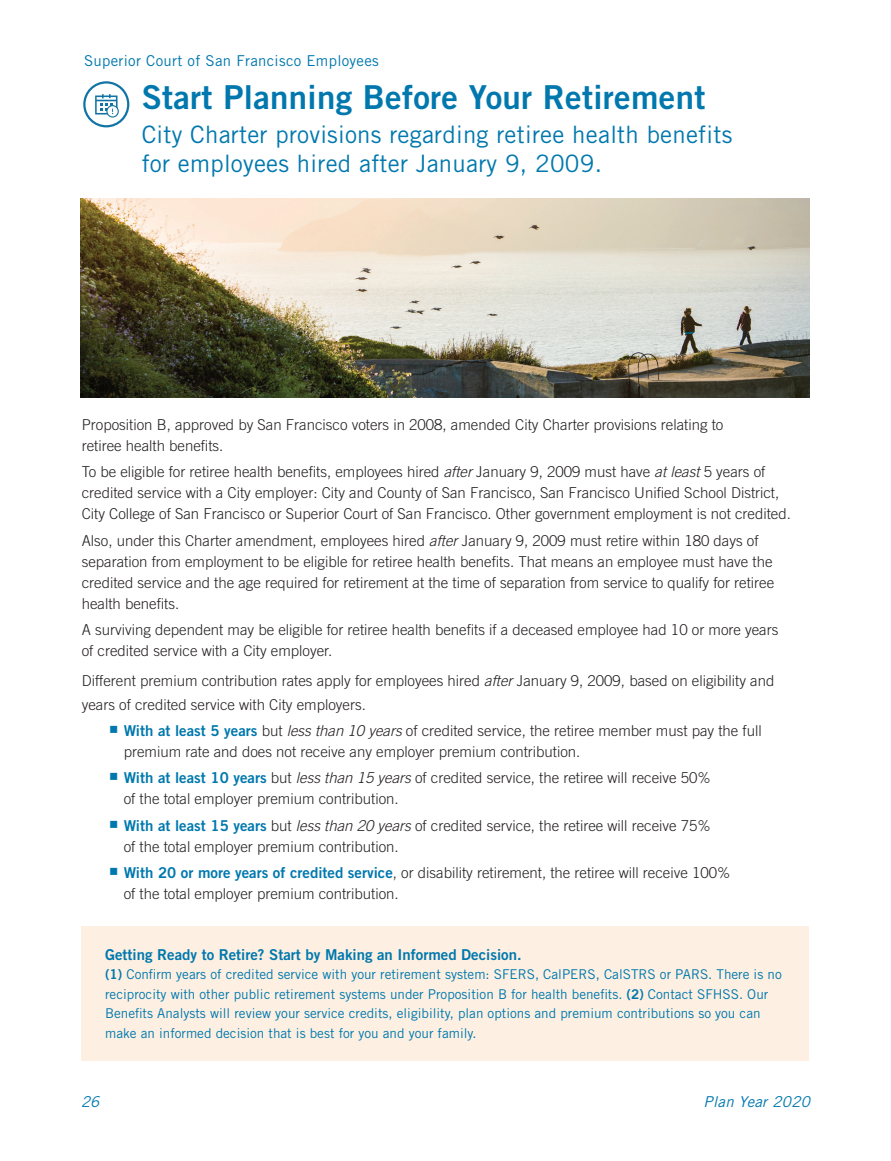
<style>
.page{position:relative;width:891px;height:1161px;background:#fff}
.page>*{position:absolute;margin:0;border:0;box-sizing:border-box;transform-origin:0 0}
.t1{font:33px "Trade Gothic Bold Two";letter-spacing:.01em;color:#0078ae}
.t2{font:24px/28.8px "Trade Gothic";letter-spacing:.01em;color:#0078ae}
.t3{font:300 15px/21px "Trade Gothic";color:#231f20}
.t4{font:15px "Trade Gothic Bold Two";color:#0078ae}
.t5{font:15px "Trade Gothic";letter-spacing:.02em;color:#0078ae}
.t6{font:italic 15px "Trade Gothic";letter-spacing:.02em;color:#0078ae}
.t7{font:13.5px/19.5px "Trade Gothic";color:#0078ae}
.s1{font-style:italic}
.s2{font-family:"Trade Gothic Bold Two";font-weight:400;color:#0078ae}
.s3{font-family:"Trade Gothic Bold Two"}
</style>
<div class="page">
<img style="left:80px;top:199px;width:729px;height:199px">
<div style="left:83px;top:81px;width:46px;height:46px;border:2px solid #1274a4;border-radius:50%"></div>
<div style="left:106px;top:105px;width:13px;height:13px;border:1px solid #1274a4;border-radius:50%"></div>
<svg style="left:95px;top:94px;width:23px;height:21px"></svg>
<div style="left:82px;top:927px;width:727px;height:134px;background:#fdf0e2"></div>
<p class="t5" style="left:84px;top:51px;width:296px">Superior Court of San Francisco Employees</p>
<h1 class="t1" style="left:142px;top:76px;width:565px">Start Planning Before Your Retirement</h1>
<h2 class="t2" style="left:142px;top:120px;width:592px">City Charter provisions regarding retiree health benefits for employees hired after January 9, 2009.</h2>
<p class="t3" style="left:82px;top:414px;width:643px">Proposition B, approved by San Francisco voters in 2008, amended City Charter provisions relating to retiree health benefits.</p>
<p class="t3" style="left:82px;top:461px;width:711px">To be eligible for retiree health benefits, employees hired <span class="s1">after</span> January 9, 2009 must have <span class="s1">at least</span> 5 years of credited service with a City employer: City and County of San Francisco, San Francisco Unified School District,<br>City College of San Francisco or Superior Court of San Francisco. Other government employment is not credited.</p>
<p class="t3" style="left:82px;top:530px;width:694px">Also, under this Charter amendment, employees hired <span class="s1">after</span> January 9, 2009 must retire within 180 days of separation from employment to be eligible for retiree health benefits. That means an employee must have the credited service and the age required for retirement at the time of separation from service to qualify for retiree health benefits.</p>
<p class="t3" style="left:82px;top:619px;width:698px">A surviving dependent may be eligible for retiree health benefits if a deceased employee had 10 or more years of credited service with a City employer.</p>
<p class="t3" style="left:82px;top:668px;width:694px;line-height:24px">Different premium contribution rates apply for employees hired <span class="s1">after</span> January 9, 2009, based on eligibility and years of credited service with City employers.</p>
<p class="t3" style="left:124px;top:720px;width:640px"><span class="s2">With at least 5 years</span> but <span class="s1">less than 10 years</span> of credited service, the retiree member must pay the full premium rate and does not receive any employer premium contribution.</p>
<p class="t3" style="left:124px;top:767px;width:589px"><span class="s2">With at least 10 years</span> but <span class="s1">less than 15 years</span> of credited service, the retiree will receive 50% of the total employer premium contribution.</p>
<p class="t3" style="left:124px;top:815px;width:589px"><span class="s2">With at least 15 years</span> but <span class="s1">less than 20 years</span> of credited service, the retiree will receive 75% of the total employer premium contribution.</p>
<p class="t3" style="left:124px;top:862px;width:608px"><span class="s2">With 20 or more years of credited service</span>, or disability retirement, the retiree will receive 100% of the total employer premium contribution.</p>
<p class="t4" style="left:105px;top:945px;width:418px">Getting Ready to Retire? Start by Making an Informed Decision.</p>
<p class="t7" style="left:105px;top:965px;width:678px"><span class="s3">(1)</span> Confirm years of credited service with your retirement system: SFERS, CalPERS, CalSTRS or PARS. There is no reciprocity with other public retirement systems under Proposition B for health benefits. <span class="s3">(2)</span> Contact SFHSS. Our Benefits Analysts will review your service credits, eligibility, plan options and premium contributions so you can make an informed decision that is best for you and your family.</p>
<p class="t6" style="left:81px;top:1092px;width:20px">26</p>
<p class="t6" style="left:704px;top:1092px;width:108px">Plan Year 2020</p>
</div>
